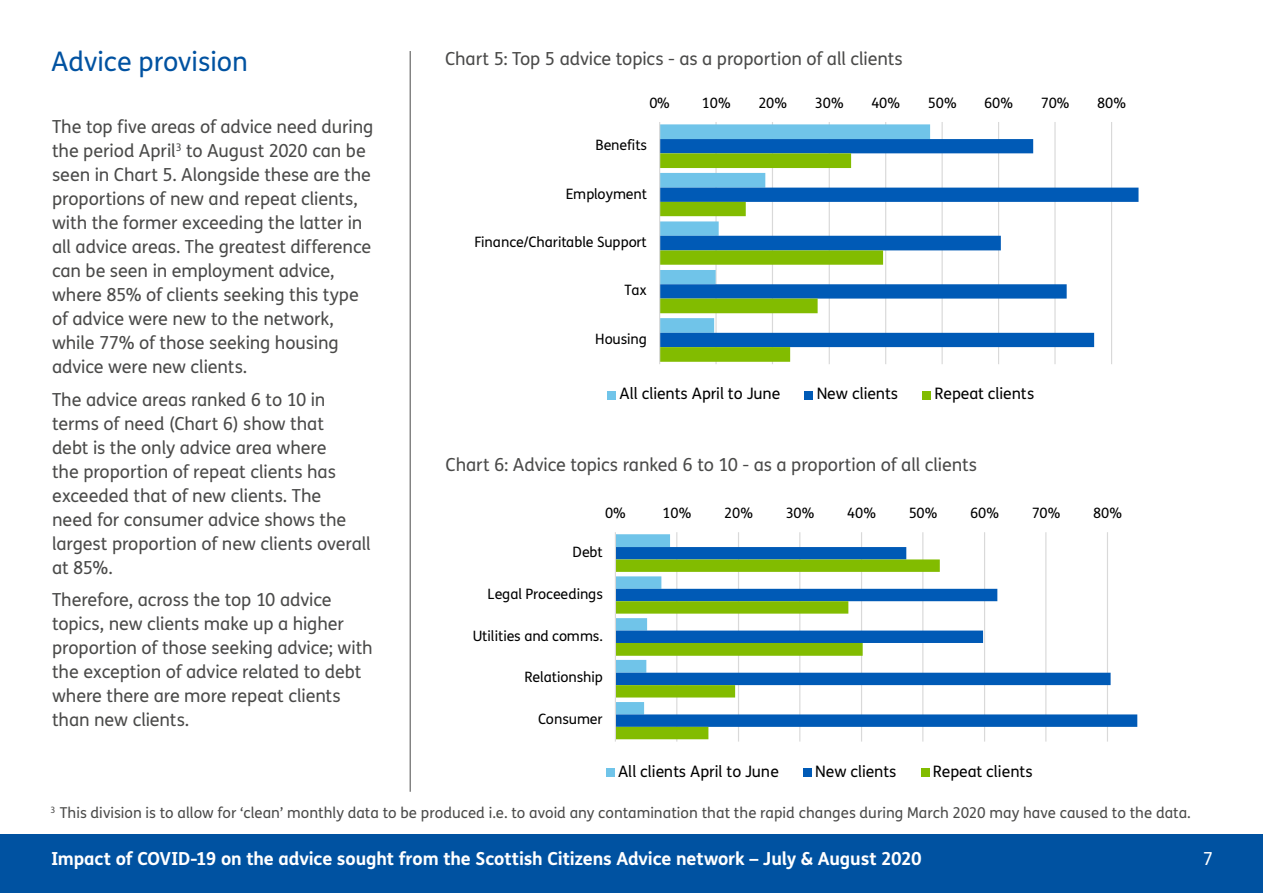
<style>
.page{position:relative;width:1263px;height:893px;background:#fff}
.page>*{position:absolute;margin:0;border:0;box-sizing:border-box;transform-origin:0 0}
.t1{font:27px "FS Me";color:#0052a1}
.t2{font:18px/24px "FS Me";letter-spacing:-.005em;color:#4a4a49}
.t3{font:700 18px "FS Me";letter-spacing:-.005em;color:#fff}
.t4{font:18px "FS Me";color:#fff}
.t5{font:15.75px "FS Me";color:#000}
.t6{font:15px "FS Me";color:#4a4a49}
.t7{font:14.25px "FS Me";letter-spacing:-.01em;color:#000}
</style>
<div class="page">
<hr style="left:410px;top:51px;width:1px;height:741px;background:#4a4a49">
<div style="left:0;top:834px;width:1263px;height:59px;background:#0052a1"></div>
<hr style="left:715px;top:122px;width:2px;height:242px;background:#d9d9d9">
<hr style="left:772px;top:122px;width:1px;height:242px;background:#d9d9d9">
<hr style="left:829px;top:122px;width:1px;height:242px;background:#d9d9d9">
<hr style="left:885px;top:122px;width:1px;height:242px;background:#d9d9d9">
<hr style="left:941px;top:122px;width:2px;height:242px;background:#d9d9d9">
<hr style="left:998px;top:122px;width:1px;height:242px;background:#d9d9d9">
<hr style="left:1054px;top:122px;width:1px;height:242px;background:#d9d9d9">
<hr style="left:1111px;top:122px;width:1px;height:242px;background:#d9d9d9">
<svg style="left:660px;top:124px;width:270px;height:15px;background:#73c5e9"></svg>
<svg style="left:660px;top:139px;width:478px;height:208px"></svg>
<svg style="left:660px;top:153px;width:223px;height:209px"></svg>
<hr style="left:659px;top:122px;width:1px;height:242px;background:#d9d9d9">
<div style="left:608px;top:391px;width:8px;height:9px;background:#70c4e9"></div>
<div style="left:805px;top:391px;width:8px;height:9px;background:#005ab6"></div>
<div style="left:922px;top:391px;width:9px;height:9px;background:#82bc00"></div>
<hr style="left:676px;top:532px;width:1px;height:210px;background:#d9d9d9">
<hr style="left:738px;top:532px;width:1px;height:210px;background:#d9d9d9">
<hr style="left:799px;top:532px;width:1px;height:210px;background:#d9d9d9">
<hr style="left:861px;top:532px;width:1px;height:210px;background:#d9d9d9">
<hr style="left:922px;top:532px;width:1px;height:210px;background:#d9d9d9">
<hr style="left:984px;top:532px;width:1px;height:210px;background:#d9d9d9">
<hr style="left:1045px;top:532px;width:1px;height:210px;background:#d9d9d9">
<hr style="left:1107px;top:532px;width:1px;height:210px;background:#d9d9d9">
<svg style="left:616px;top:534px;width:54px;height:13px"></svg>
<svg style="left:616px;top:547px;width:521px;height:180px"></svg>
<svg style="left:616px;top:559px;width:324px;height:180px"></svg>
<hr style="left:615px;top:532px;width:1px;height:210px;background:#d9d9d9">
<div style="left:606px;top:769px;width:8px;height:8px;background:#70c4e9"></div>
<div style="left:803px;top:769px;width:8px;height:8px;background:#005ab6"></div>
<div style="left:921px;top:769px;width:8px;height:8px;background:#82bc00"></div>
<h1 class="t1" style="left:51px;top:43px;width:198px">Advice provision</h1>
<p class="t2" style="left:52px;top:115px;width:323px">The top five areas of advice need during the period April<sup>3</sup> to August 2020 can be seen in Chart 5. Alongside these are the proportions of new and repeat clients, with the former exceeding the latter in all advice areas. The greatest difference can be seen in employment advice, where 85% of clients seeking this type of advice were new to the network, while 77% of those seeking housing advice were new clients.</p>
<p class="t2" style="left:52px;top:387px;width:320px">The advice areas ranked 6 to 10 in terms of need (Chart 6) show that<br>debt is the only advice area where<br>the proportion of repeat clients has exceeded that of new clients. The<br>need for consumer advice shows the largest proportion of new clients overall at 85%.</p>
<p class="t2" style="left:52px;top:588px;width:322px">Therefore, across the top 10 advice topics, new clients make up a higher proportion of those seeking advice; with the exception of advice related to debt where there are more repeat clients than new clients.</p>
<p class="t2" style="left:445px;top:46px;width:459px">Chart 5: Top 5 advice topics - as a proportion of all clients</p>
<p class="t7" style="left:649px;top:93px;width:22px">0%</p>
<p class="t7" style="left:702px;top:93px;width:30px">10%</p>
<p class="t7" style="left:758px;top:93px;width:30px">20%</p>
<p class="t7" style="left:815px;top:93px;width:30px">30%</p>
<p class="t7" style="left:871px;top:93px;width:30px">40%</p>
<p class="t7" style="left:928px;top:93px;width:30px">50%</p>
<p class="t7" style="left:984px;top:93px;width:30px">60%</p>
<p class="t7" style="left:1041px;top:93px;width:30px">70%</p>
<p class="t7" style="left:1097px;top:93px;width:30px">80%</p>
<p class="t7" style="left:595px;top:135px;width:53px">Benefits</p>
<p class="t7" style="left:566px;top:184px;width:83px">Employment</p>
<p class="t7" style="left:474px;top:232px;width:174px">Finance/Charitable Support</p>
<p class="t7" style="left:624px;top:280px;width:24px">Tax</p>
<p class="t7" style="left:595px;top:329px;width:53px">Housing</p>
<p class="t5" style="left:620px;top:383px;width:162px">All clients April to June</p>
<p class="t5" style="left:817px;top:383px;width:83px">New clients</p>
<p class="t5" style="left:934px;top:383px;width:101px">Repeat clients</p>
<p class="t2" style="left:446px;top:453px;width:533px">Chart 6: Advice topics ranked 6 to 10 - as a proportion of all clients</p>
<p class="t7" style="left:605px;top:503px;width:22px">0%</p>
<p class="t7" style="left:663px;top:503px;width:30px">10%</p>
<p class="t7" style="left:724px;top:503px;width:30px">20%</p>
<p class="t7" style="left:786px;top:503px;width:30px">30%</p>
<p class="t7" style="left:847px;top:503px;width:30px">40%</p>
<p class="t7" style="left:909px;top:503px;width:30px">50%</p>
<p class="t7" style="left:970px;top:503px;width:30px">60%</p>
<p class="t7" style="left:1032px;top:503px;width:30px">70%</p>
<p class="t7" style="left:1093px;top:503px;width:30px">80%</p>
<p class="t7" style="left:573px;top:542px;width:32px">Debt</p>
<p class="t7" style="left:488px;top:584px;width:117px">Legal Proceedings</p>
<p class="t7" style="left:473px;top:626px;width:131px">Utilities and comms.</p>
<p class="t7" style="left:524px;top:668px;width:80px">Relationship</p>
<p class="t7" style="left:538px;top:709px;width:66px">Consumer</p>
<p class="t5" style="left:618px;top:760px;width:162px">All clients April to June</p>
<p class="t5" style="left:815px;top:760px;width:83px">New clients</p>
<p class="t5" style="left:933px;top:760px;width:101px">Repeat clients</p>
<p class="t6" style="left:50px;top:802px;width:1142px"><sup>3</sup> This division is to allow for ‘clean’ monthly data to be produced i.e. to avoid any contamination that the rapid changes during March 2020 may have caused to the data.</p>
<p class="t3" style="left:51px;top:845px;width:872px">Impact of COVID-19 on the advice sought from the Scottish Citizens Advice network – July &amp; August 2020</p>
<p class="t4" style="left:1203px;top:846px;width:12px">7</p>
</div>
